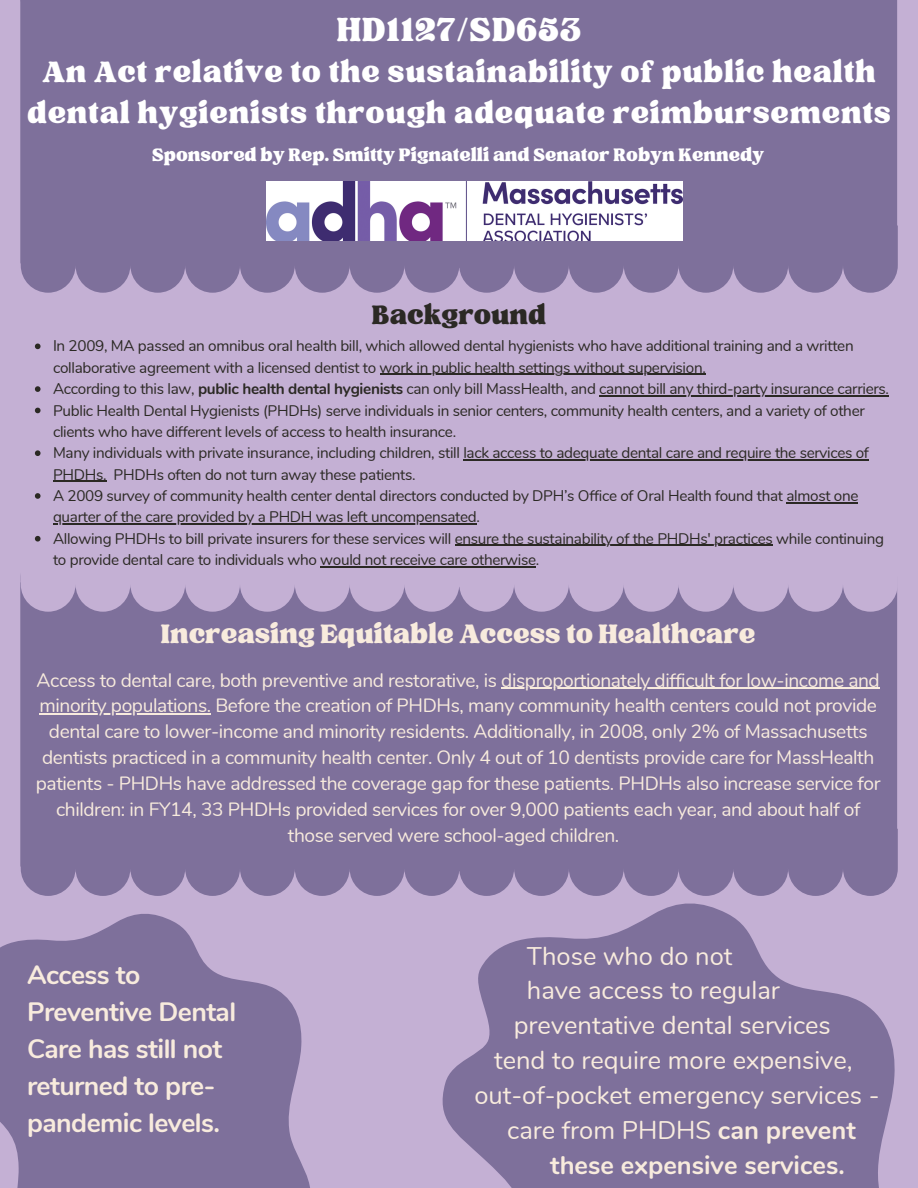
<style>
.page{position:relative;width:918px;height:1188px;background:#c4b0d4}
.page>*{position:absolute;margin:0;border:0;box-sizing:border-box;transform-origin:0 0}
.t1{font:46.05px "TAN Tangkiwood Display";letter-spacing:.02em;color:#fff}
.t2{font:40.5px/40.5px "TAN Tangkiwood Display";letter-spacing:.02em;color:#fff;text-align:center}
.t3{font:36.75px "TAN Tangkiwood Display";color:#f8ebdd}
.t4{font:36.75px "TAN Tangkiwood Display";color:#2b2924}
.t5{font:700 26.55px/37.2px "Nunito";letter-spacing:-.02em;color:#f8ebdd}
.t6{font:25.5px "Nunito";color:#f8ebdd}
.t7{font:700 25.5px "Nunito";color:#f8ebdd}
.t8{font:24.9px "TAN Tangkiwood Display";color:#fff}
.t9{font:19.2px/25.8px "Nunito";letter-spacing:-.02em;color:#f8ebdd;text-align:center}
.t10{font:15.3px/21.3px "Nunito";letter-spacing:-.02em;color:#2b2924}
.s1{font-weight:700}
</style>
<div class="page">
<div style="left:21px;top:0;width:877px;height:293px;background:#7e709b"></div>
<div style="left:21px;top:612px;width:877px;height:284px;background:#7e709b"></div>
<svg style="left:21px;top:343px;width:877px;height:269px"></svg>
<svg style="left:0;top:914px;width:310px;height:274px;fill:#7e709b"></svg>
<svg style="left:442px;top:903px;width:453px;height:285px;fill:#7e709b"></svg>
<img style="left:266px;top:181px;width:416px;height:60px">
<hr style="left:501px;top:688px;width:378px;height:1px;background:#f8ebdd">
<hr style="left:39px;top:714px;width:172px;height:1px;background:#f8ebdd">
<svg style="left:35px;top:344px;width:6px;height:5px"></svg>
<hr style="left:380px;top:374px;width:326px;height:1px;background:#2b2924">
<svg style="left:35px;top:386px;width:6px;height:6px"></svg>
<hr style="left:599px;top:395px;width:290px;height:1px;background:#2b2924">
<svg style="left:35px;top:408px;width:6px;height:5px"></svg>
<svg style="left:35px;top:450px;width:6px;height:6px"></svg>
<hr style="left:463px;top:459px;width:406px;height:2px;background:#2b2924">
<hr style="left:53px;top:481px;width:53px;height:1px;background:#2b2924">
<svg style="left:35px;top:493px;width:6px;height:6px"></svg>
<hr style="left:786px;top:502px;width:72px;height:1px;background:#2b2924">
<hr style="left:53px;top:524px;width:424px;height:1px;background:#2b2924">
<svg style="left:35px;top:536px;width:6px;height:6px"></svg>
<hr style="left:455px;top:545px;width:318px;height:1px;background:#2b2924">
<hr style="left:320px;top:566px;width:216px;height:1px;background:#2b2924">
<h1 class="t1" style="left:337px;top:12px;width:246px">HD1127/SD653</h1>
<h2 class="t2" style="left:27px;top:53px;width:865px">An Act relative to the sustainability of public health dental hygienists through adequate reimbursements</h2>
<h3 class="t8" style="left:152px;top:146px;width:613px">Sponsored by Rep. Smitty Pignatelli and Senator Robyn Kennedy</h3>
<h3 class="t4" style="left:372px;top:302px;width:176px">Background</h3>
<p class="t10" style="left:53px;top:336px;width:838px">In 2009, MA passed an omnibus oral health bill, which allowed dental hygienists who have additional training and a written collaborative agreement with a licensed dentist to work in public health settings without supervision.<br>According to this law, <span class="s1">public health dental hygienists</span> can only bill MassHealth, and cannot bill any third-party insurance carriers.<br>Public Health Dental Hygienists (PHDHs) serve individuals in senior centers, community health centers, and a variety of other clients who have different levels of access to health insurance.<br>Many individuals with private insurance, including children, still lack access to adequate dental care and require the services of PHDHs. PHDHs often do not turn away these patients.<br>A 2009 survey of community health center dental directors conducted by DPH’s Office of Oral Health found that almost one quarter of the care provided by a PHDH was left uncompensated.<br>Allowing PHDHs to bill private insurers for these services will ensure the sustainability of the PHDHs' practices while continuing to provide dental care to individuals who would not receive care otherwise.</p>
<h3 class="t3" style="left:161px;top:621px;width:596px">Increasing Equitable Access to Healthcare</h3>
<p class="t9" style="left:36px;top:667px;width:846px">Access to dental care, both preventive and restorative, is disproportionately difficult for low-income and minority populations. Before the creation of PHDHs, many community health centers could not provide dental care to lower-income and minority residents. Additionally, in 2008, only 2% of Massachusetts dentists practiced in a community health center. Only 4 out of 10 dentists provide care for MassHealth patients - PHDHs have addressed the coverage gap for these patients. PHDHs also increase service for children: in FY14, 33 PHDHs provided services for over 9,000 patients each year, and about half of those served were school-aged children.</p>
<h3 class="t5" style="left:27px;top:956px;width:211px">Access to<br>Preventive Dental<br>Care has still not returned to pre&shy;pandemic levels.</h3>
<h3 class="t6" style="left:527px;top:939px;width:207px">Those who do not</h3>
<h3 class="t6" style="left:527px;top:974px;width:254px">have access to regular</h3>
<h3 class="t6" style="left:514px;top:1008px;width:319px">preventative dental services</h3>
<h3 class="t6" style="left:494px;top:1043px;width:360px">tend to require more expensive,</h3>
<h3 class="t6" style="left:474px;top:1078px;width:407px">out-of-pocket emergency services -</h3>
<h3 class="t6" style="left:507px;top:1113px;width:350px">care from PHDHS <span class="s1">can prevent</span></h3>
<h3 class="t7" style="left:550px;top:1148px;width:296px">these expensive services.</h3>
</div>
